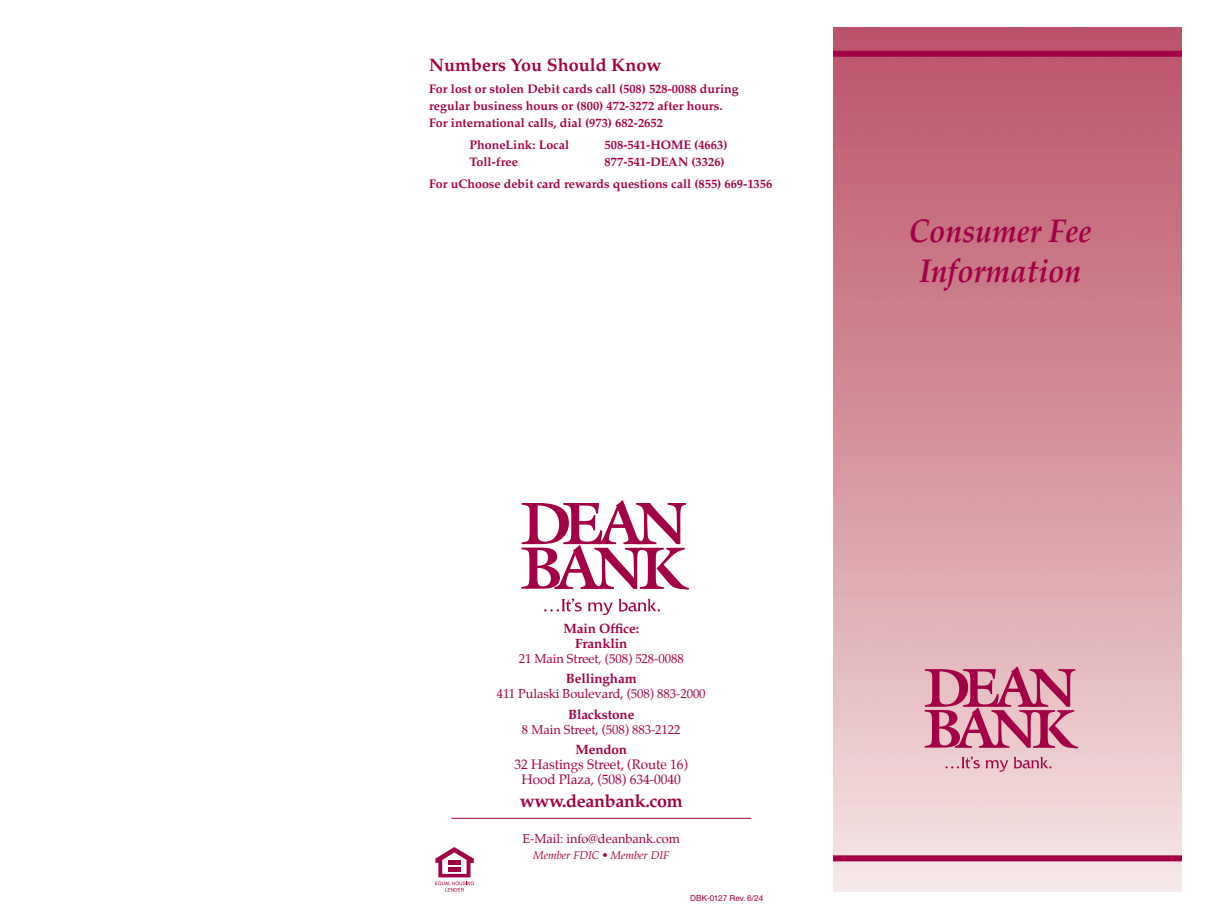
<style>
.page{position:relative;width:1209px;height:918px;background:#fff}
.page>*{position:absolute;margin:0;border:0;box-sizing:border-box;transform-origin:0 0}
.t1{font:italic 700 33px "Palatino LT Std";color:#a30146;scale:.9 1}
.t2{font:700 18px "Palatino LT Std";color:#a30146}
.t3{font:700 18px "Palatino LT Std";letter-spacing:-.02em;color:#a30146}
.t4{font:13.5px/15px "Palatino";letter-spacing:-.005em;color:#a30146;text-align:center}
.t5{font:700 13.5px/15px "Palatino LT Std";letter-spacing:-.01em;color:#a30146;text-align:center}
.t6{font:12.75px "Palatino";letter-spacing:-.005em;color:#a30146}
.t7{font:700 12.45px/17.2px "Palatino LT Std";color:#a30146}
.t8{font:italic 11.25px "Palatino LT Std";letter-spacing:-.005em;color:#a30146}
.t9{font:8.25px "Helvetica LT Std";letter-spacing:-.01em;color:#a30146}
.s1{font-family:"Palatino LT Std";font-weight:700}
</style>
<div class="page">
<img style="left:833px;top:27px;width:348px;height:864px">
<div style="left:833px;top:51px;width:348px;height:6px;background:#a30146"></div>
<div style="left:833px;top:855px;width:348px;height:6px;background:#a30146"></div>
<svg style="left:924px;top:667px;width:153px;height:81px;background:#cd7894"></svg>
<svg style="left:945px;top:756px;width:34px;height:12px"></svg>
<svg style="left:985px;top:757px;width:66px;height:15px"></svg>
<svg style="left:435px;top:847px;width:38px;height:45px"></svg>
<hr style="left:451px;top:818px;width:300px;height:1px;background:#a30146">
<svg style="left:521px;top:500px;width:167px;height:90px"></svg>
<svg style="left:544px;top:598px;width:37px;height:14px"></svg>
<svg style="left:587px;top:602px;width:25px;height:13px"></svg>
<svg style="left:618px;top:599px;width:42px;height:13px"></svg>
<p class="t2" style="left:429px;top:54px;width:234px">Numbers You Should Know</p>
<p class="t7" style="left:429px;top:80px;width:311px">For lost or stolen Debit cards call (508) 528-0088 during regular business hours or (800) 472-3272 after hours.<br>For international calls, dial (973) 682-2652</p>
<p class="t7" style="left:469px;top:136px;width:101px">PhoneLink: Local</p>
<p class="t7" style="left:604px;top:136px;width:124px">508-541-HOME (4663)</p>
<p class="t7" style="left:469px;top:153px;width:50px">Toll-free</p>
<p class="t7" style="left:604px;top:153px;width:121px">877-541-DEAN (3326)</p>
<p class="t7" style="left:429px;top:175px;width:345px">For uChoose debit card rewards questions call (855) 669-1356</p>
<p class="t5" style="left:563px;top:621px;width:77px">Main Office:<br>Franklin</p>
<p class="t6" style="left:518px;top:648px;width:166px">21 Main Street, (508) 528-0088</p>
<p class="t5" style="left:566px;top:671px;width:72px">Bellingham</p>
<p class="t6" style="left:497px;top:683px;width:210px">411 Pulaski Boulevard, (508) 883-2000</p>
<p class="t5" style="left:568px;top:707px;width:68px">Blackstone</p>
<p class="t6" style="left:522px;top:719px;width:160px">8 Main Street, (508) 883-2122</p>
<p class="t4" style="left:514px;top:742px;width:175px"><span class="s1">Mendon<br></span>32 Hastings Street, (Route 16)<br>Hood Plaza, (508) 634-0040</p>
<p class="t3" style="left:519px;top:791px;width:164px">www.deanbank.com</p>
<p class="t6" style="left:522px;top:828px;width:159px">E-Mail: info@deanbank.com</p>
<p class="t8" style="left:533px;top:849px;width:138px">Member FDIC • Member DIF</p>
<p class="t9" style="left:690px;top:893px;width:75px">DBK-0127 Rev. 6/24</p>
<p class="t1" style="left:908px;top:211px;width:205px">Consumer Fee</p>
<p class="t1" style="left:919px;top:251px;width:181px">Information</p>
</div>
